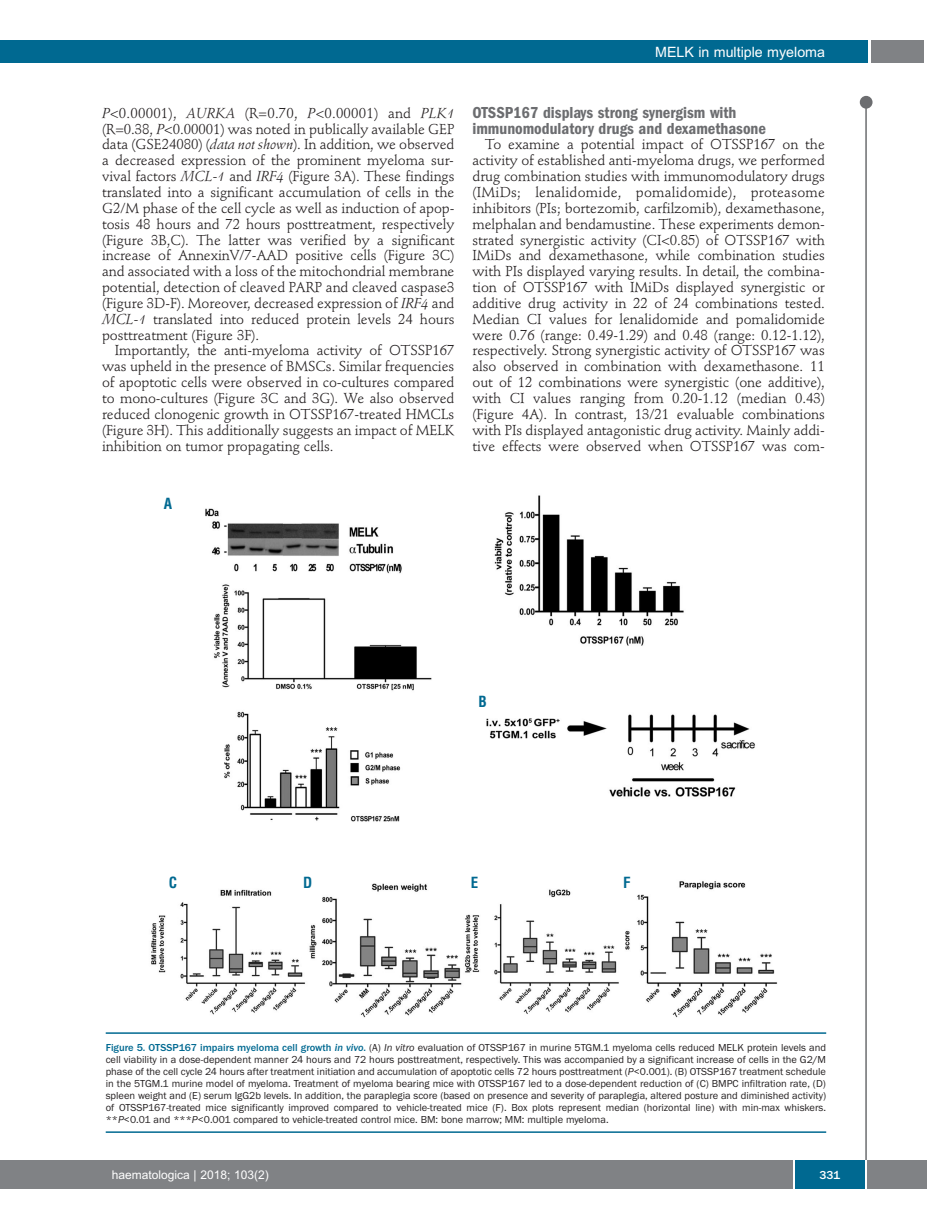
<style>
.page{position:relative;width:927px;height:1225px;background:#fff}
.page>*{position:absolute;margin:0;border:0;box-sizing:border-box;transform-origin:0 0}
.t1{font:600 condensed 16.5px/15.9px "Franklin Gothic";color:#6c6d70}
.t2{font:700 condensed 15px "Helvetica";color:#006991}
.t3{font:14.25px/15.9px "Stempel Schneidler";letter-spacing:-.005em;color:#231f20;text-align:justify}
.t4{font:14.25px "Arial";color:#fff}
.t5{font:12px "Arial";color:#fff}
.t6{font:500 12px "Franklin Gothic";color:#fff}
.t7{font:10.5px/12px "Franklin Gothic";color:#231f20;text-align:justify}
.s1{font-style:italic}
.s2{font-weight:500;color:#006991}
.s3{font-weight:500;font-style:italic;color:#006991}
</style>
<div class="page">
<div style="left:860px;top:96px;width:12px;height:13px;background:#6c6d70;border-radius:50%"></div>
<hr style="left:865px;top:98px;width:2px;height:1062px;background:#6c6d70">
<div style="left:871px;top:40px;width:52px;height:22px;background:#808285"></div>
<div style="left:18px;top:40px;width:849px;height:22px;background:#006991"></div>
<div style="left:17px;top:1160px;width:910px;height:28px;background:#808285"></div>
<div style="left:795px;top:1160px;width:70px;height:28px;background:#006991"></div>
<hr style="left:793px;top:1160px;width:2px;height:28px;background:#fff">
<hr style="left:865px;top:1160px;width:2px;height:28px;background:#fff">
<div style="left:0;top:40px;width:19px;height:22px;background:#006991"></div>
<div style="left:0;top:1160px;width:18px;height:28px;background:#808285"></div>
<img style="left:147px;top:495px;width:638px;height:539px">
<hr style="left:106px;top:1032px;width:720px;height:1px;background:#006991">
<hr style="left:106px;top:1131px;width:720px;height:1px;background:#006991">
<p class="t4" style="left:655px;top:44px;width:171px">MELK in multiple myeloma</p>
<p class="t3" style="left:102px;top:106px;width:354px"><span class="s1">P</span>&lt;0.00001), <span class="s1">AURKA</span> (R=0.70, <span class="s1">P</span>&lt;0.00001) and <span class="s1">PLK1 </span>(R=0.38, <span class="s1">P</span>&lt;0.00001) was noted in publically available GEP data (GSE24080) (<span class="s1">data not shown</span>). In addition, we observed a decreased expression of the prominent myeloma sur&shy;vival factors <span class="s1">MCL-1</span> and <span class="s1">IRF4</span> (Figure 3A). These findings translated into a significant accumulation of cells in the G2/M phase of the cell cycle as well as induction of apop&shy;tosis 48 hours and 72 hours posttreatment, respectively (Figure 3B,C). The latter was verified by a significant increase of AnnexinV/7-AAD positive cells (Figure 3C) and associated with a loss of the mitochondrial membrane potential, detection of cleaved PARP and cleaved caspase3 (Figure 3D-F). Moreover, decreased expression of <span class="s1">IRF4</span> and <span class="s1">MCL-1</span> translated into reduced protein levels 24 hours posttreatment (Figure 3F).</p>
<p class="t3" style="left:102px;top:344px;width:354px;text-indent:13px">Importantly, the anti-myeloma activity of OTSSP167 was upheld in the presence of BMSCs. Similar frequencies of apoptotic cells were observed in co-cultures compared to mono-cultures (Figure 3C and 3G). We also observed reduced clonogenic growth in OTSSP167-treated HMCLs (Figure 3H). This additionally suggests an impact of MELK inhibition on tumor propagating cells.</p>
<p class="t2" style="left:164px;top:495px;width:10px">A</p>
<p class="t1" style="left:472px;top:106px;width:295px">OTSSP167 displays strong synergism with immunomodulatory drugs and dexamethasone</p>
<p class="t3" style="left:472px;top:138px;width:354px;text-indent:13px">To examine a potential impact of OTSSP167 on the activity of established anti-myeloma drugs, we performed drug combination studies with immunomodulatory drugs (IMiDs; lenalidomide, pomalidomide), proteasome inhibitors (PIs; bortezomib, carfilzomib), dexamethasone, melphalan and bendamustine. These experiments demon&shy;strated synergistic activity (CI&lt;0.85) of OTSSP167 with IMiDs and dexamethasone, while combination studies with PIs displayed varying results. In detail, the combina&shy;tion of OTSSP167 with IMiDs displayed synergistic or additive drug activity in 22 of 24 combinations tested.<br>Median CI values for lenalidomide and pomalidomide were 0.76 (range: 0.49-1.29) and 0.48 (range: 0.12-1.12), respectively. Strong synergistic activity of OTSSP167 was also observed in combination with dexamethasone. 11 out of 12 combinations were synergistic (one additive), with CI values ranging from 0.20-1.12 (median 0.43) (Figure 4A). In contrast, 13/21 evaluable combinations with PIs displayed antagonistic drug activity. Mainly addi&shy;tive effects were observed when OTSSP167 was com-</p>
<p class="t2" style="left:478px;top:693px;width:10px">B</p>
<p class="t2" style="left:169px;top:874px;width:10px">C</p>
<p class="t2" style="left:303px;top:874px;width:11px">D</p>
<p class="t2" style="left:471px;top:874px;width:9px">E</p>
<p class="t2" style="left:623px;top:874px;width:9px">F</p>
<p class="t7" style="left:106px;top:1041px;width:722px"><span class="s2">Figure 5. OTSSP167 impairs myeloma cell growth</span> <span class="s3">in vivo</span><span class="s2">.</span> (A) <span class="s1">In vitro</span> evaluation of OTSSP167 in murine 5TGM.1 myeloma cells reduced MELK protein levels and cell viability in a dose-dependent manner 24 hours and 72 hours posttreatment, respectively. This was accompanied by a significant increase of cells in the G2/M phase of the cell cycle 24 hours after treatment initiation and accumulation of apoptotic cells 72 hours posttreatment (<span class="s1">P</span>&lt;0.001). (B) OTSSP167 treatment schedule in the 5TGM.1 murine model of myeloma. Treatment of myeloma bearing mice with OTSSP167 led to a dose-dependent reduction of (C) BMPC infiltration rate, (D) spleen weight and (E) serum IgG2b levels. In addition, the paraplegia score (based on presence and severity of paraplegia, altered posture and diminished activity) of OTSSP167-treated mice significantly improved compared to vehicle-treated mice (F). Box plots represent median (horizontal line) with min-max whiskers. **<span class="s1">P</span>&lt;0.01 and ***<span class="s1">P</span>&lt;0.001 compared to vehicle-treated control mice. BM: bone marrow; MM: multiple myeloma.</p>
<p class="t5" style="left:112px;top:1167px;width:158px">haematologica | 2018; 103(2)</p>
<p class="t6" style="left:820px;top:1167px;width:22px">331</p>
</div>
